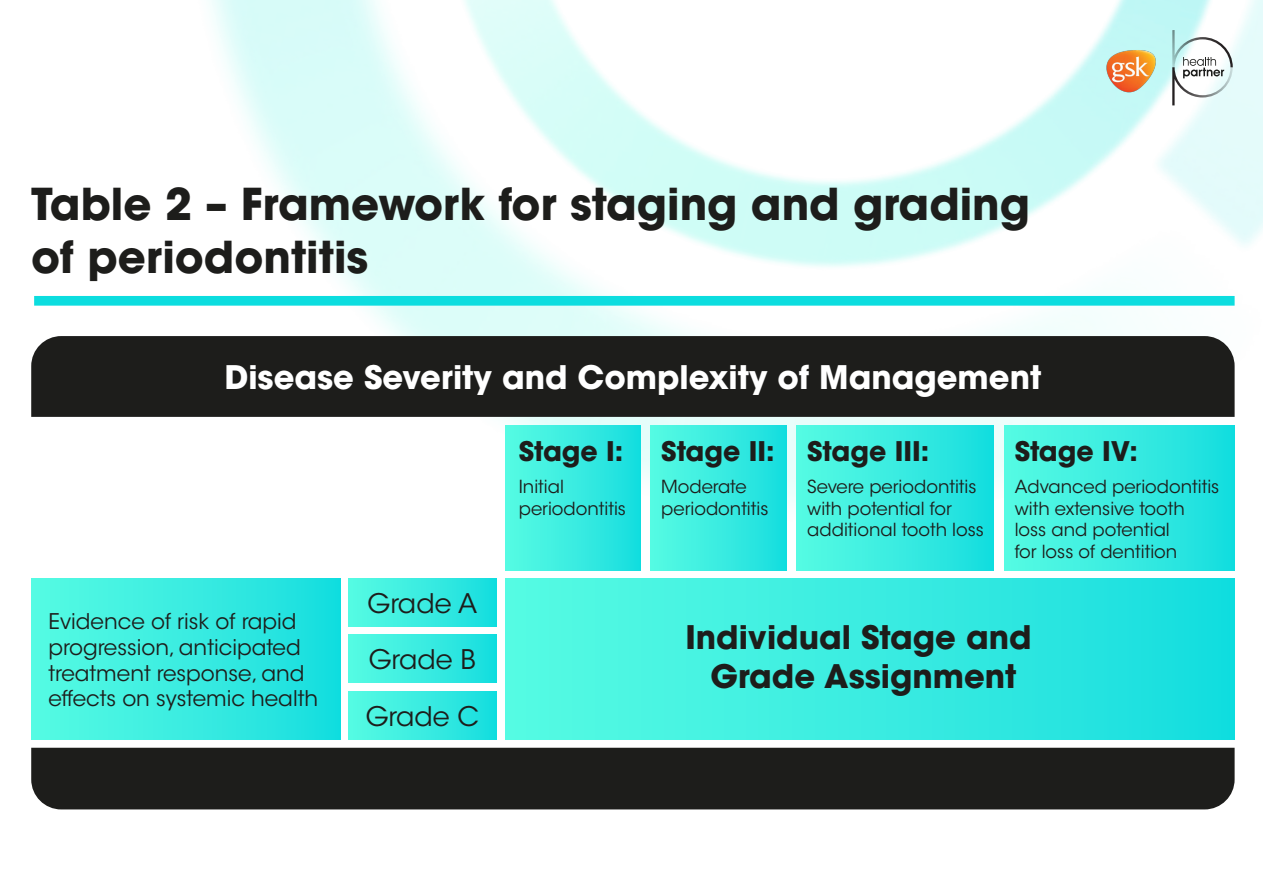
<style>
.page{position:relative;width:1263px;height:893px;background:#fff}
.page>*{position:absolute;margin:0;border:0;box-sizing:border-box;transform-origin:0 0}
.t1{font:700 43.65px/52.3px "ITC Avant Garde Std";color:#1d1d1b}
.t2{font:700 32.25px "ITC Avant Garde Std";color:#fff}
.t3{font:700 32.25px/38.7px "ITC Avant Garde Std";color:#1d1d1b;text-align:center}
.t4{font:700 26.85px "ITC Avant Garde Std";color:#1d1d1b}
.t5{font:26.85px/56.4px "ITC Avant Garde Std";color:#1d1d1b;text-align:justify}
.t6{font:21.45px/25.8px "ITC Avant Garde Std";color:#1d1d1b}
.t7{font:17.85px/21.5px "ITC Avant Garde Std";color:#1d1d1b}
</style>
<div class="page">
<img style="left:210px;top:0;width:1053px;height:627px">
<svg style="left:1172px;top:30px;width:61px;height:37px"></svg>
<svg style="left:1172px;top:67px;width:61px;height:38px"></svg>
<img style="left:1100px;top:44px;width:62px;height:54px">
<div style="left:31px;top:336px;width:1203px;height:81px;background:#1d1d1b"></div>
<div style="left:31px;top:578px;width:309px;height:161px;background:linear-gradient(to right,#59fbe3,#17dddf)"></div>
<div style="left:506px;top:578px;width:728px;height:161px;background:linear-gradient(to right,#59fbe3,#17dddf)"></div>
<div style="left:506px;top:425px;width:135px;height:145px;background:linear-gradient(to right,#59fbe3,#18dddf)"></div>
<div style="left:348px;top:578px;width:148px;height:48px;background:linear-gradient(to right,#59fbe3,#18dedf)"></div>
<div style="left:348px;top:634px;width:148px;height:48px;background:linear-gradient(to right,#59fbe3,#18dedf)"></div>
<div style="left:348px;top:691px;width:148px;height:48px;background:linear-gradient(to right,#59fbe3,#18dedf)"></div>
<div style="left:31px;top:748px;width:1203px;height:61px;background:#1d1d1b"></div>
<div style="left:650px;top:425px;width:137px;height:145px;background:linear-gradient(to right,#59fbe3,#18dddf)"></div>
<div style="left:796px;top:425px;width:197px;height:145px;background:linear-gradient(to right,#59fbe3,#18dddf)"></div>
<div style="left:1004px;top:425px;width:230px;height:145px;background:linear-gradient(to right,#59fbe3,#18dddf)"></div>
<div style="left:34px;top:296px;width:1200px;height:10px;background:#0cdddf"></div>
<h1 class="t1" style="left:31px;top:178px;width:1000px">Table 2 – Framework for staging and grading of periodontitis</h1>
<h2 class="t2" style="left:224px;top:356px;width:818px">Disease Severity and Complexity of Management</h2>
<p class="t6" style="left:48px;top:609px;width:271px">Evidence of risk of rapid progression, anticipated treatment response, and effects on systemic health</p>
<h3 class="t5" style="left:366px;top:576px;width:115px">Grade A Grade B Grade C</h3>
<h3 class="t4" style="left:519px;top:434px;width:106px">Stage I:</h3>
<p class="t7" style="left:519px;top:476px;width:109px">Initial periodontitis</p>
<h3 class="t4" style="left:661px;top:434px;width:115px">Stage II:</h3>
<p class="t7" style="left:661px;top:476px;width:109px">Moderate periodontitis</p>
<h3 class="t4" style="left:807px;top:434px;width:123px">Stage III:</h3>
<p class="t7" style="left:807px;top:476px;width:178px">Severe periodontitis with potential for additional tooth loss</p>
<h3 class="t4" style="left:1015px;top:434px;width:125px">Stage IV:</h3>
<p class="t7" style="left:1015px;top:476px;width:206px">Advanced periodontitis with extensive tooth loss and potential<br>for loss of dentition</p>
<h2 class="t3" style="left:685px;top:618px;width:348px">Individual Stage and<br>Grade Assignment</h2>
</div>
